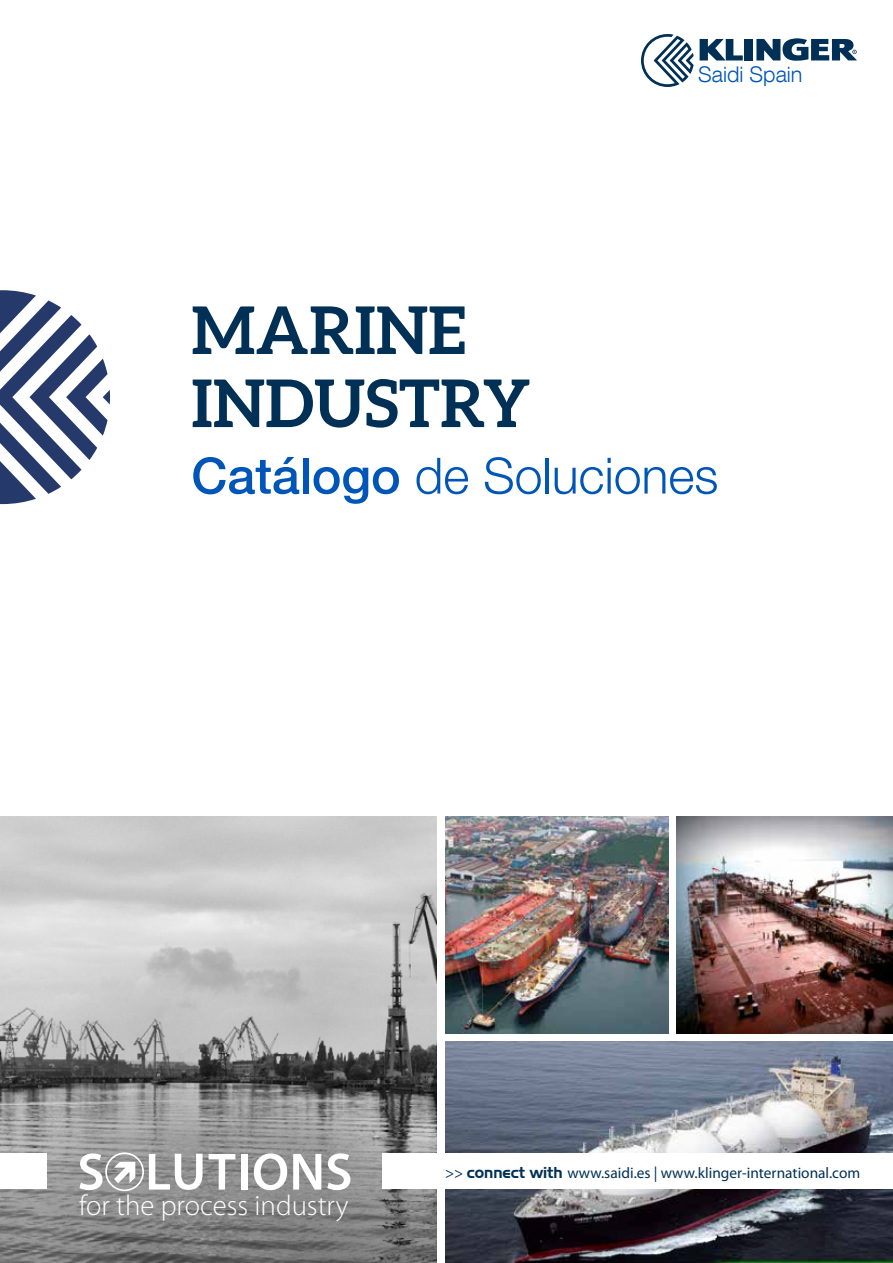
<style>
.page{position:relative;width:893px;height:1263px;background:#fff}
.page>*{position:absolute;margin:0;border:0;box-sizing:border-box;transform-origin:0 0}
.t1{font:700 65.85px/73.1px "Aleo";color:#003056}
.t2{font:300 49.95px "Helvetica Neue LT Com";color:#0055b8}
.t3{font:300 28.8px "Myriad Pro";color:#fff}
.t4{font:300 21.6px "Helvetica Neue LT Com";color:#0055b8}
.t5{font:15.3px "Myriad Pro";color:#003056}
.s1{font-weight:500}
.s2{font-family:"Aero Regular SWFTE"}
</style>
<div class="page">
<img style="left:0;top:817px;width:437px;height:446px">
<img style="left:445px;top:816px;width:223px;height:217px">
<img style="left:677px;top:816px;width:216px;height:217px">
<img style="left:445px;top:1042px;width:448px;height:221px">
<div style="left:0;top:1153px;width:47px;height:35px;background:#fff"></div>
<svg style="left:79px;top:1153px;width:24px;height:37px"></svg>
<svg style="left:149px;top:1154px;width:54px;height:36px"></svg>
<svg style="left:209px;top:1154px;width:26px;height:35px"></svg>
<div style="left:241px;top:1154px;width:7px;height:35px;background:#fff"></div>
<svg style="left:254px;top:1153px;width:33px;height:37px"></svg>
<svg style="left:293px;top:1154px;width:28px;height:35px"></svg>
<svg style="left:327px;top:1153px;width:23px;height:37px"></svg>
<div style="left:105px;top:1152px;width:39px;height:39px;border:2px solid #fff;border-radius:50%"></div>
<svg style="left:114px;top:1162px;width:21px;height:21px"></svg>
<div style="left:383px;top:1153px;width:510px;height:35px;background:#fff"></div>
<div style="left:745px;top:39px;width:8px;height:21px;background:#003056"></div>
<svg style="left:700px;top:39px;width:43px;height:21px"></svg>
<svg style="left:756px;top:38px;width:101px;height:23px"></svg>
<svg style="left:641px;top:34px;width:53px;height:53px"></svg>
<svg style="left:0;top:290px;width:110px;height:214px"></svg>
<h3 class="t4" style="left:698px;top:61px;width:106px">Saidi Spain</h3>
<h1 class="t1" style="left:191px;top:292px;width:341px">MARINE<br>INDUSTRY</h1>
<h2 class="t2" style="left:191px;top:445px;width:529px"><span class="s1">Catálogo</span> de Soluciones</h2>
<h3 class="t3" style="left:79px;top:1189px;width:271px">for the process industry</h3>
<p class="t5" style="left:445px;top:1163px;width:417px">&gt;&gt; <span class="s2">connect with</span> www.saidi.es | www.klinger-international.com</p>
</div>
